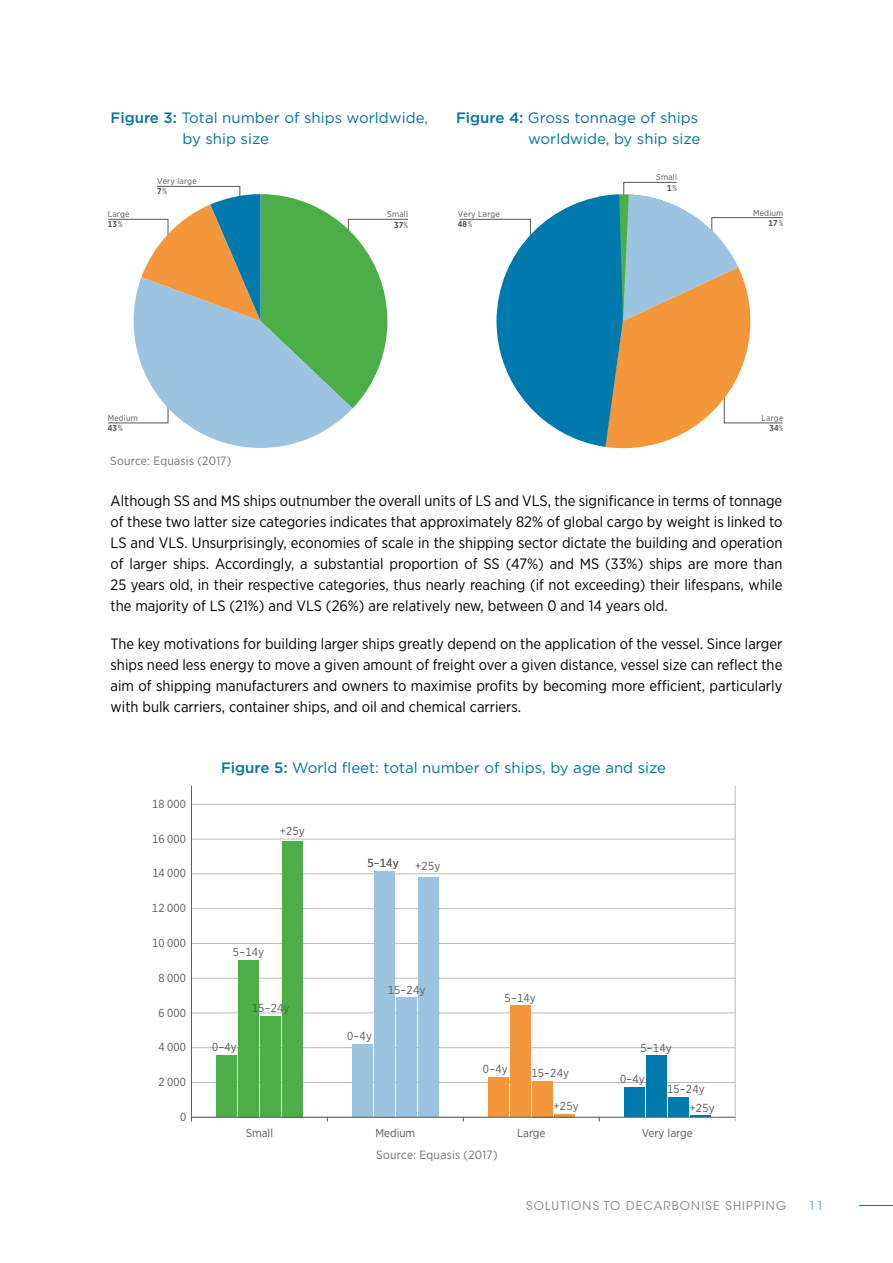
<style>
.page{position:relative;width:893px;height:1263px;background:#fff}
.page>*{position:absolute;margin:0;border:0;box-sizing:border-box;transform-origin:0 0}
.t1{font:15px/21px "Gotham Narrow";color:#000;text-align:justify}
.t2{font:15px/21px "Gotham";color:#0073a2}
.t3{font:12px "Gotham Narrow";letter-spacing:.025em;color:#706f6f}
.t4{font:12px "ITC Avant Garde Std";letter-spacing:.1em;color:#878787}
.t5{font:12px "ITC Avant Garde Std";color:#66abc7}
.t6{font:11.7px/18.5px "Gotham Narrow";letter-spacing:.02em;color:#575756}
.t7{font:11.7px "Gotham Narrow";color:#575756}
.t8{font:8.55px/10.2px "Gotham Narrow";letter-spacing:.02em;color:#575756}
.s1{font-weight:500}
.s2{font-weight:700}
</style>
<div class="page">
<hr style="left:859px;top:1205px;width:34px;height:1px;background:#0073a2">
<hr style="left:191px;top:804px;width:544px;height:1px;background:#bababc">
<hr style="left:191px;top:839px;width:544px;height:1px;background:#bababc">
<hr style="left:191px;top:873px;width:544px;height:1px;background:#bababc">
<hr style="left:191px;top:908px;width:544px;height:1px;background:#bababc">
<hr style="left:191px;top:943px;width:544px;height:1px;background:#bababc">
<hr style="left:191px;top:978px;width:544px;height:1px;background:#bababc">
<hr style="left:191px;top:1013px;width:544px;height:1px;background:#bababc">
<hr style="left:191px;top:1047px;width:544px;height:1px;background:#bababc">
<hr style="left:191px;top:1082px;width:544px;height:1px;background:#bababc">
<hr style="left:735px;top:786px;width:1px;height:335px;background:#bababc">
<svg style="left:326px;top:1118px;width:138px;height:3px"></svg>
<hr style="left:191px;top:786px;width:1px;height:335px;background:#575756">
<div style="left:216px;top:1055px;width:21px;height:62px;background:#4bae47"></div>
<div style="left:238px;top:960px;width:21px;height:157px;background:#4bae47"></div>
<div style="left:260px;top:1016px;width:21px;height:101px;background:#4bae47"></div>
<div style="left:282px;top:841px;width:21px;height:276px;background:#4bae47"></div>
<div style="left:352px;top:1044px;width:21px;height:73px;background:#9cc4e0"></div>
<div style="left:374px;top:871px;width:21px;height:246px;background:#9cc4e0"></div>
<div style="left:396px;top:998px;width:21px;height:119px;background:#9cc4e0"></div>
<div style="left:418px;top:877px;width:21px;height:240px;background:#9cc4e0"></div>
<div style="left:488px;top:1077px;width:20px;height:40px;background:#f4973a"></div>
<div style="left:510px;top:1006px;width:21px;height:111px;background:#f4973a"></div>
<div style="left:532px;top:1081px;width:21px;height:36px;background:#f4973a"></div>
<hr style="left:554px;top:1114px;width:21px;height:3px;background:#f4973a">
<div style="left:624px;top:1087px;width:20px;height:30px;background:#0079af"></div>
<div style="left:646px;top:1056px;width:20px;height:61px;background:#0079af"></div>
<div style="left:668px;top:1097px;width:20px;height:20px;background:#0079af"></div>
<svg style="left:690px;top:1116px;width:21px;height:1px"></svg>
<hr style="left:191px;top:1117px;width:544px;height:1px;background:#575756">
<svg style="left:108px;top:186px;width:300px;height:262px"></svg>
<svg style="left:459px;top:182px;width:324px;height:266px"></svg>
<p class="t2" style="left:183px;top:106px;width:247px;text-indent:-72px"><span class="s1">Figure 3:</span> Total number of ships worldwide, by ship size</p>
<p class="t2" style="left:456px;top:106px;width:246px;text-align:right"><span class="s1">Figure 4:</span> Gross tonnage of ships worldwide, by ship size</p>
<p class="t8" style="left:108px;top:208px;width:23px">Large<br><span class="s2">13</span>%</p>
<p class="t8" style="left:157px;top:176px;width:41px">Very large<br><span class="s2">7</span>%</p>
<p class="t8" style="left:108px;top:413px;width:32px">Medium<br><span class="s2">43</span>%</p>
<p class="t8" style="left:387px;top:209px;width:22px;text-align:right">Small<br><span class="s2">37</span>%</p>
<p class="t8" style="left:458px;top:208px;width:44px">Very Large<br><span class="s2">48</span>%</p>
<p class="t8" style="left:656px;top:172px;width:22px;text-align:right">Small<br><span class="s2">1</span>%</p>
<p class="t8" style="left:753px;top:208px;width:32px;text-align:right">Medium<br><span class="s2">17</span>%</p>
<p class="t8" style="left:762px;top:413px;width:23px;text-align:right">Large<br><span class="s2">34</span>%</p>
<p class="t3" style="left:110px;top:453px;width:123px">Source: Equasis (2017)</p>
<p class="t1" style="left:111px;top:490px;width:673px">Although SS and MS ships outnumber the overall units of LS and VLS, the significance in terms of tonnage of these two latter size categories indicates that approximately 82% of global cargo by weight is linked to LS and VLS. Unsurprisingly, economies of scale in the shipping sector dictate the building and operation of larger ships. Accordingly, a substantial proportion of SS (47%) and MS (33%) ships are more than 25 years old, in their respective categories, thus nearly reaching (if not exceeding) their lifespans, while the majority of LS (21%) and VLS (26%) are relatively new, between 0 and 14 years old.</p>
<p class="t1" style="left:111px;top:633px;width:673px">The key motivations for building larger ships greatly depend on the application of the vessel. Since larger ships need less energy to move a given amount of freight over a given distance, vessel size can reflect the aim of shipping manufacturers and owners to maximise profits by becoming more efficient, particularly with bulk carriers, container ships, and oil and chemical carriers.</p>
<p class="t6" style="left:152px;top:794px;width:36px">18 000</p>
<p class="t6" style="left:152px;top:829px;width:35px">16 000</p>
<p class="t6" style="left:152px;top:864px;width:35px">14 000</p>
<p class="t6" style="left:152px;top:898px;width:36px">12 000</p>
<p class="t6" style="left:152px;top:933px;width:35px">10 000</p>
<p class="t6" style="left:158px;top:968px;width:29px">8 000</p>
<p class="t6" style="left:158px;top:1003px;width:29px">6 000</p>
<p class="t6" style="left:158px;top:1038px;width:29px">4 000</p>
<p class="t6" style="left:158px;top:1073px;width:29px">2 000</p>
<p class="t6" style="left:180px;top:1107px;width:8px">0</p>
<p class="t2" style="left:221px;top:757px;width:446px"><span class="s1">Figure 5:</span> World fleet: total number of ships, by age and size</p>
<p class="t6" style="left:280px;top:821px;width:27px">+25y</p>
<p class="t6" style="left:233px;top:942px;width:33px">5–14y</p>
<p class="t6" style="left:212px;top:1037px;width:26px">0–4y</p>
<p class="t6" style="left:252px;top:999px;width:39px">15–24y</p>
<p class="t6" style="left:367px;top:853px;width:33px">5–14y</p>
<p class="t6" style="left:415px;top:856px;width:27px">+25y</p>
<p class="t6" style="left:347px;top:1027px;width:26px">0–4y</p>
<p class="t6" style="left:388px;top:980px;width:39px">15–24y</p>
<p class="t6" style="left:505px;top:988px;width:33px">5–14y</p>
<p class="t6" style="left:483px;top:1060px;width:26px">0–4y</p>
<p class="t6" style="left:531px;top:1063px;width:39px">15–24y</p>
<p class="t6" style="left:554px;top:1096px;width:27px">+25y</p>
<p class="t6" style="left:641px;top:1038px;width:33px">5–14y</p>
<p class="t6" style="left:689px;top:1079px;width:27px;text-indent:-22px">15–24y +25y</p>
<p class="t6" style="left:620px;top:1070px;width:26px">0–4y</p>
<p class="t6" style="left:246px;top:1123px;width:29px">Small</p>
<p class="t6" style="left:375px;top:1123px;width:41px">Medium</p>
<p class="t6" style="left:517px;top:1123px;width:30px">Large</p>
<p class="t7" style="left:642px;top:1125px;width:52px">Very large</p>
<p class="t3" style="left:376px;top:1147px;width:123px">Source: Equasis (2017)</p>
<p class="t4" style="left:526px;top:1198px;width:262px">SOLUTIONS TO DECARBONISE SHIPPING</p>
<p class="t5" style="left:809px;top:1198px;width:17px">11</p>
</div>
